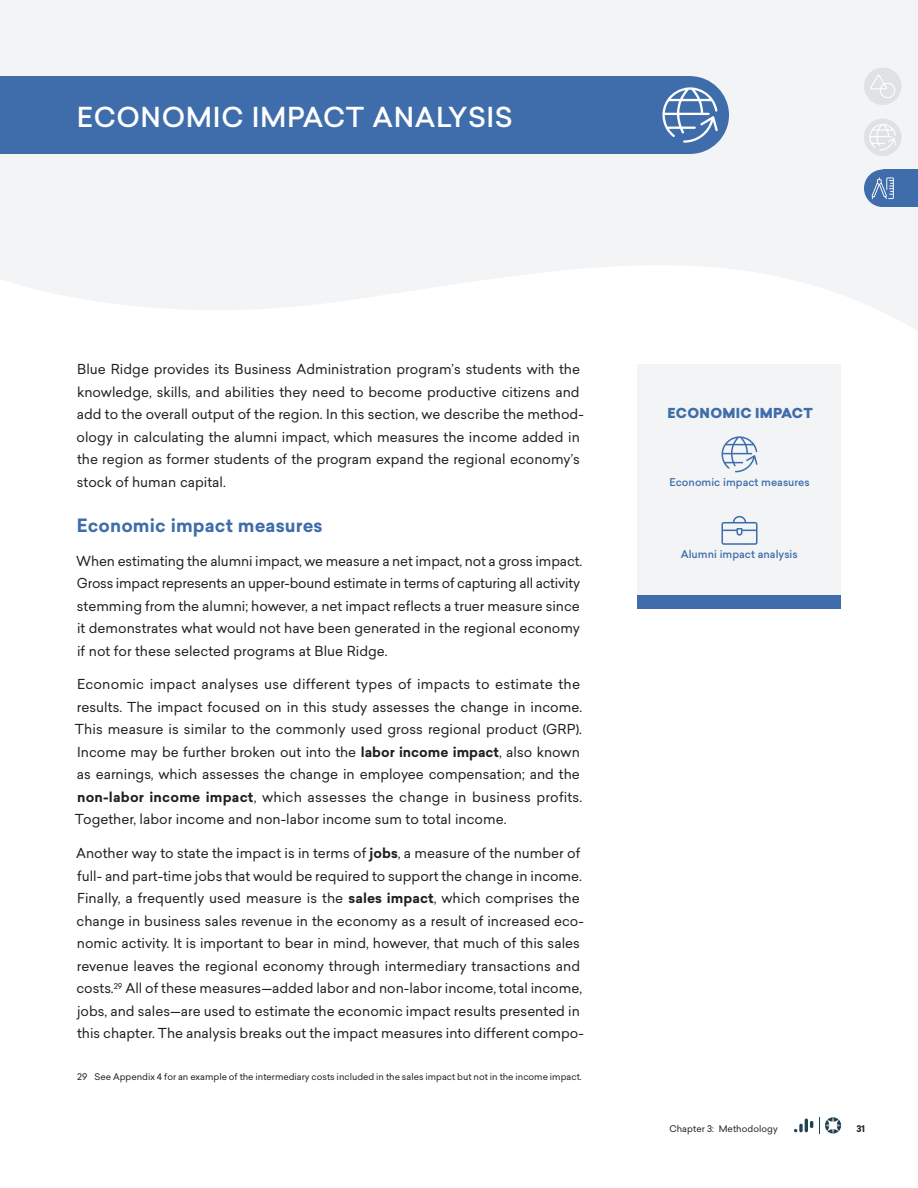
<style>
.page{position:relative;width:918px;height:1188px;background:#fff}
.page>*{position:absolute;margin:0;border:0;box-sizing:border-box;transform-origin:0 0}
.Heading_2{font:500 27px "Sailec";letter-spacing:.025em;color:#fff}
.Heading_3_secondary{font:700 18px "Sailec";letter-spacing:.005em;color:#3f6dab}
.t1{font:13.5px/22.5px "Sailec";color:#231f20}
.t2{font:900 13.5px "Sailec";letter-spacing:.02em;color:#3f6dab}
.t3{font:500 10.5px "Sailec";color:#3f6dab}
.Footnote{font:9px "Sailec";color:#231f20}
.t4{font:700 9px "Sailec";color:#231f20}
.s1{font-weight:700}
</style>
<div class="page">
<svg style="left:0;top:0;width:918px;height:331px;fill:#f2f4f6"></svg>
<div style="left:864px;top:68px;width:38px;height:37px;background:#dfe1e4;border-radius:50%"></div>
<svg style="left:870px;top:74px;width:25px;height:24px"></svg>
<div style="left:864px;top:119px;width:38px;height:37px;background:#dfe1e4;border-radius:50%"></div>
<svg style="left:869px;top:124px;width:27px;height:27px"></svg>
<svg style="left:794px;top:1119px;width:19px;height:13px"></svg>
<svg style="left:819px;top:1117px;width:22px;height:17px"></svg>
<div style="left:883px;top:170px;width:35px;height:37px;background:#3f6dab"></div>
<div style="left:864px;top:170px;width:38px;height:37px;background:#3f6dab;border-radius:50%"></div>
<svg style="left:872px;top:177px;width:22px;height:22px"></svg>
<div style="left:0;top:76px;width:690px;height:78px;background:#3f6dab"></div>
<div style="left:651px;top:76px;width:78px;height:78px;background:#3f6dab;border-radius:50%"></div>
<svg style="left:662px;top:87px;width:56px;height:56px"></svg>
<div style="left:638px;top:364px;width:204px;height:245px;background:#f2f4f6"></div>
<div style="left:638px;top:595px;width:204px;height:14px;background:#3f6dab"></div>
<svg style="left:721px;top:436px;width:37px;height:36px"></svg>
<svg style="left:722px;top:516px;width:35px;height:29px"></svg>
<p class="Heading_2" style="left:77px;top:98px;width:437px">ECONOMIC IMPACT ANALYSIS</p>
<p class="t1" style="left:77px;top:358px;width:509px">Blue Ridge provides its Business Administration program’s students with the knowledge, skills, and abilities they need to become productive citizens and add to the overall output of the region. In this section, we describe the method&shy;ology in calculating the alumni impact, which measures the income added in the region as former students of the program expand the regional economy’s stock of human capital.</p>
<p class="Heading_3_secondary" style="left:77px;top:512px;width:247px">Economic impact measures</p>
<p class="t1" style="left:76px;top:549px;width:507px">When estimating the alumni impact, we measure a net impact, not a gross impact.<br>Gross impact represents an upper-bound estimate in terms of capturing all activity stemming from the alumni; however, a net impact reflects a truer measure since it demonstrates what would not have been generated in the regional economy if not for these selected programs at Blue Ridge.</p>
<p class="t1" style="left:75px;top:673px;width:509px">Economic impact analyses use different types of impacts to estimate the results. The impact focused on in this study assesses the change in income.<br>This measure is similar to the commonly used gross regional product (GRP).<br>Income may be further broken out into the <span class="s1">labor income impact</span>, also known as earnings, which assesses the change in employee compensation; and the <span class="s1">non-labor income impact</span>, which assesses the change in business profits.<br>Together, labor income and non-labor income sum to total income.</p>
<p class="t1" style="left:76px;top:842px;width:509px">Another way to state the impact is in terms of <span class="s1">jobs</span>, a measure of the number of full- and part-time jobs that would be required to support the change in income.<br>Finally, a frequently used measure is the <span class="s1">sales impact</span>, which comprises the change in business sales revenue in the economy as a result of increased eco&shy;nomic activity. It is important to bear in mind, however, that much of this sales revenue leaves the regional economy through intermediary transactions and costs.<sup>29</sup> All of these measures—added labor and non-labor income, total income, jobs, and sales—are used to estimate the economic impact results presented in this chapter. The analysis breaks out the impact measures into different compo-</p>
<p class="Footnote" style="left:77px;top:1070px;width:506px">29 See Appendix 4 for an example of the intermediary costs included in the sales impact but not in the income impact.</p>
<p class="t2" style="left:667px;top:403px;width:147px">ECONOMIC IMPACT</p>
<p class="t3" style="left:670px;top:475px;width:142px">Economic impact measures</p>
<p class="t3" style="left:681px;top:547px;width:118px">Alumni impact analysis</p>
<p class="Footnote" style="left:670px;top:1123px;width:110px">Chapter 3: Methodology</p>
<p class="t4" style="left:856px;top:1123px;width:10px">31</p>
</div>
